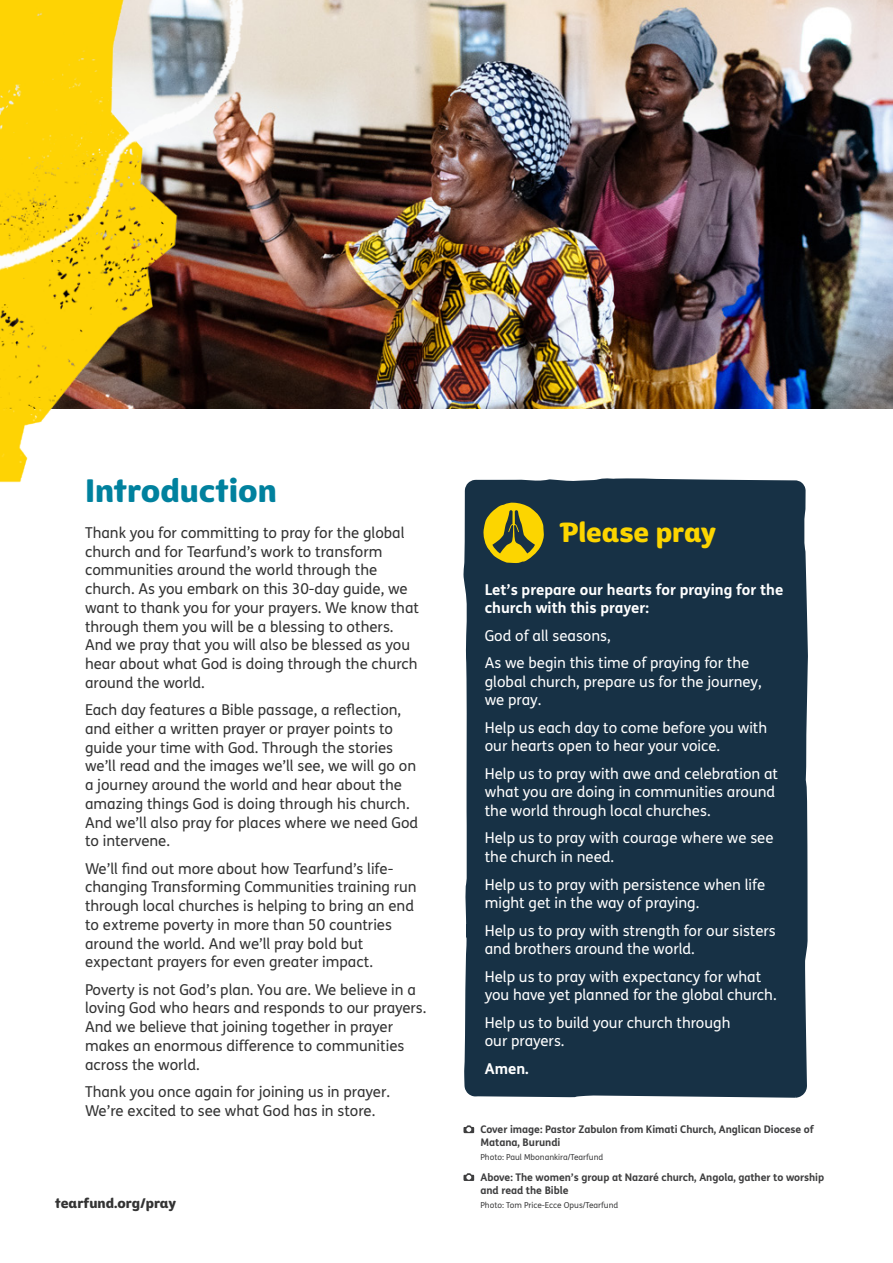
<style>
.page{position:relative;width:893px;height:1263px;background:#fff}
.page>*{position:absolute;margin:0;border:0;box-sizing:border-box;transform-origin:0 0}
.Main_Heading{font:31.5px "Tearfund Sans";color:#00819e}
.t1{font:27px "Tearfund Sans";color:#fcd500}
.Body_Copy{font:15px/18.8px "FS Me";color:#333}
.Body_Copy-2{font:15px/18.8px "FS Me";color:#fff}
.Body_Copy-3{font:700 15px/18.8px "FS Me";color:#fff}
.t2{font:13.5px "Tearfund Sans";color:#333}
.t3{font:700 10.5px/12.6px "FS Me";letter-spacing:-.005em;color:#3e3e3f}
.t4{font:8.25px "FS Me";color:#3e3e3f}
</style>
<div class="page">
<svg style="left:463px;top:478px;width:345px;height:703px;background:#364c5e"></svg>
<img style="left:425px;top:0;width:468px;height:408px">
<svg style="left:483px;top:502px;width:61px;height:61px;background:#9c901c"></svg>
<img style="left:0;top:0;width:425px;height:483px">
<img style="left:0;top:0;width:266px;height:298px">
<svg style="left:463px;top:1125px;width:11px;height:8px"></svg>
<svg style="left:463px;top:1173px;width:11px;height:8px"></svg>
<p class="Main_Heading" style="left:85px;top:462px;width:193px">Introduction</p>
<p class="Body_Copy" style="left:85px;top:523px;width:336px">Thank you for committing to pray for the global church and for Tearfund’s work to transform communities around the world through the church. As you embark on this 30-day guide, we want to thank you for your prayers. We know that through them you will be a blessing to others.<br>And we pray that you will also be blessed as you hear about what God is doing through the church around the world.</p>
<p class="Body_Copy" style="left:85px;top:700px;width:335px">Each day features a Bible passage, a reflection, and either a written prayer or prayer points to guide your time with God. Through the stories we’ll read and the images we’ll see, we will go on a journey around the world and hear about the amazing things God is doing through his church.<br>And we’ll also pray for places where we need God to intervene.</p>
<p class="Body_Copy" style="left:85px;top:859px;width:333px">We’ll find out more about how Tearfund’s life&shy;changing Transforming Communities training run through local churches is helping to bring an end to extreme poverty in more than 50 countries around the world. And we’ll pray bold but expectant prayers for even greater impact.</p>
<p class="Body_Copy" style="left:85px;top:980px;width:343px">Poverty is not God’s plan. You are. We believe in a loving God who hears and responds to our prayers.<br>And we believe that joining together in prayer makes an enormous difference to communities across the world.</p>
<p class="Body_Copy" style="left:85px;top:1082px;width:306px">Thank you once again for joining us in prayer.<br>We’re excited to see what God has in store.</p>
<p class="t2" style="left:55px;top:1190px;width:122px">tearfund.org/pray</p>
<p class="t1" style="left:562px;top:508px;width:156px">Please pray</p>
<p class="Body_Copy-3" style="left:485px;top:579px;width:300px">Let’s prepare our hearts for praying for the church with this prayer:</p>
<p class="Body_Copy-2" style="left:485px;top:626px;width:127px">God of all seasons,</p>
<p class="Body_Copy-2" style="left:485px;top:653px;width:278px">As we begin this time of praying for the global church, prepare us for the journey, we pray.</p>
<p class="Body_Copy-2" style="left:485px;top:718px;width:284px">Help us each day to come before you with our hearts open to hear your voice.</p>
<p class="Body_Copy-2" style="left:485px;top:764px;width:295px">Help us to pray with awe and celebration at what you are doing in communities around the world through local churches.</p>
<p class="Body_Copy-2" style="left:485px;top:828px;width:290px">Help us to pray with courage where we see the church in need.</p>
<p class="Body_Copy-2" style="left:485px;top:874px;width:282px">Help us to pray with persistence when life might get in the way of praying.</p>
<p class="Body_Copy-2" style="left:485px;top:920px;width:293px">Help us to pray with strength for our sisters and brothers around the world.</p>
<p class="Body_Copy-2" style="left:485px;top:966px;width:293px">Help us to pray with expectancy for what you have yet planned for the global church.</p>
<p class="Body_Copy-2" style="left:485px;top:1012px;width:247px">Help us to build your church through our prayers.</p>
<p class="Body_Copy-3" style="left:485px;top:1058px;width:46px">Amen.</p>
<p class="t3" style="left:480px;top:1122px;width:335px">Cover image: Pastor Zabulon from Kimati Church, Anglican Diocese of<br>Matana, Burundi</p>
<p class="t4" style="left:480px;top:1151px;width:124px">Photo: Paul Mbonankira/Tearfund</p>
<p class="t3" style="left:480px;top:1170px;width:345px">Above: The women’s group at Nazaré church, Angola, gather to worship and read the Bible</p>
<p class="t4" style="left:480px;top:1199px;width:139px">Photo: Tom Price-Ecce Opus/Tearfund</p>
</div>
